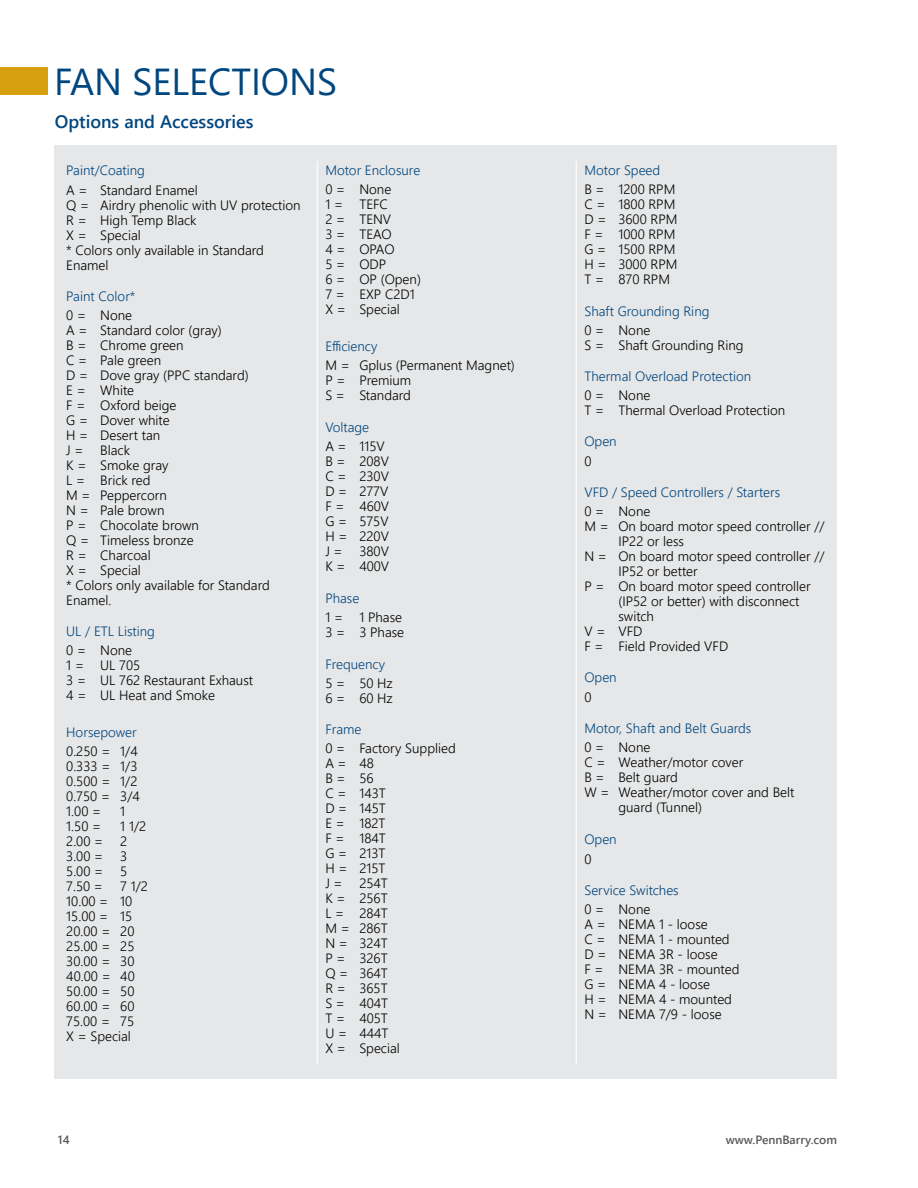
<style>
.page{position:relative;width:918px;height:1188px;background:#fff}
.page>*{position:absolute;margin:0;border:0;box-sizing:border-box;transform-origin:0 0}
.t1{font:37.5px "Segoe UI";color:#00467f}
.t2{font:600 18px "Segoe UI";color:#00467f}
.t3{font:300 13.5px/15px "Segoe UI";color:#000}
.t4{font:300 13.5px "Segoe UI";color:#00467f}
.t5{font:600 12px "Segoe UI";color:#58595b}
</style>
<div class="page">
<div style="left:0;top:68px;width:48px;height:27px;background:#d59f0f"></div>
<div style="left:55px;top:145px;width:782px;height:934px;background:#e6e7e8"></div>
<hr style="left:317px;top:161px;width:1px;height:904px;background:#fff">
<hr style="left:576px;top:161px;width:1px;height:904px;background:#fff">
<h1 class="t1" style="left:54px;top:46px;width:285px">FAN SELECTIONS</h1>
<h2 class="t2" style="left:55px;top:105px;width:200px">Options and Accessories</h2>
<p class="t4" style="left:66px;top:158px;width:80px">Paint/Coating</p>
<p class="t3" style="left:66px;top:181px;width:236px">A = Standard Enamel<br>Q = Airdry phenolic with UV protection<br>R = High Temp Black<br>X = Special<br>* Colors only available in Standard<br>Enamel</p>
<p class="t4" style="left:66px;top:283px;width:71px">Paint Color*</p>
<p class="t3" style="left:66px;top:306px;width:205px">0 = None<br>A = Standard color (gray)<br>B = Chrome green<br>C = Pale green<br>D = Dove gray (PPC standard)<br>E = White<br>F = Oxford beige<br>G = Dover white<br>H = Desert tan<br>J = Black<br>K = Smoke gray<br>L = Brick red<br>M = Peppercorn<br>N = Pale brown<br>P = Chocolate brown<br>Q = Timeless bronze<br>R = Charcoal<br>X = Special<br>* Colors only available for Standard<br>Enamel.</p>
<p class="t4" style="left:66px;top:619px;width:90px">UL / ETL Listing</p>
<p class="t3" style="left:66px;top:642px;width:188px">0 = None<br>1 = UL 705<br>3 = UL 762 Restaurant Exhaust<br>4 = UL Heat and Smoke</p>
<p class="t4" style="left:66px;top:720px;width:72px">Horsepower</p>
<p class="t3" style="left:66px;top:743px;width:75px">0.250 = 1/4<br>0.333 = 1/3<br>0.500 = 1/2<br>0.750 = 3/4<br>1.00 =</p>
<p class="t3" style="left:120px;top:803px;width:7px">1</p>
<p class="t3" style="left:66px;top:818px;width:36px">1.50 =</p>
<p class="t3" style="left:120px;top:818px;width:28px">1 1/2</p>
<p class="t3" style="left:66px;top:833px;width:39px">2.00 =</p>
<p class="t3" style="left:120px;top:833px;width:9px">2</p>
<p class="t3" style="left:66px;top:848px;width:39px">3.00 =</p>
<p class="t3" style="left:120px;top:848px;width:9px">3</p>
<p class="t3" style="left:66px;top:863px;width:39px">5.00 =</p>
<p class="t3" style="left:120px;top:863px;width:9px">5</p>
<p class="t3" style="left:66px;top:878px;width:38px">7.50 =</p>
<p class="t3" style="left:66px;top:878px;width:83px;text-indent:54px">7 1/2<br>10.00 = 10<br>15.00 = 15<br>20.00 = 20<br>25.00 = 25<br>30.00 = 30<br>40.00 = 40<br>50.00 = 50<br>60.00 = 60<br>75.00 = 75<br>X = Special</p>
<p class="t4" style="left:325px;top:158px;width:96px">Motor Enclosure</p>
<p class="t3" style="left:325px;top:181px;width:97px">0 = None<br>1 = TEFC<br>2 = TENV<br>3 = TEAO<br>4 = OPAO<br>5 = ODP<br>6 = OP (Open)<br>7 = EXP C2D1<br>X = Special</p>
<p class="t4" style="left:325px;top:334px;width:54px">Efficiency</p>
<p class="t3" style="left:325px;top:357px;width:191px">M = Gplus (Permanent Magnet)<br>P = Premium<br>S = Standard</p>
<p class="t4" style="left:325px;top:414px;width:45px">Voltage</p>
<p class="t3" style="left:325px;top:437px;width:65px">A = 115V<br>B = 208V<br>C = 230V<br>D = 277V<br>F = 460V<br>G = 575V<br>H = 220V<br>J = 380V<br>K = 400V</p>
<p class="t4" style="left:325px;top:586px;width:36px">Phase</p>
<p class="t3" style="left:325px;top:609px;width:80px">1 = 1 Phase<br>3 = 3 Phase</p>
<p class="t4" style="left:325px;top:651px;width:61px">Frequency</p>
<p class="t3" style="left:325px;top:674px;width:69px">5 = 50 Hz<br>6 = 60 Hz</p>
<p class="t4" style="left:325px;top:717px;width:38px">Frame</p>
<p class="t3" style="left:325px;top:740px;width:132px">0 = Factory Supplied<br>A = 48<br>B = 56<br>C = 143T<br>D = 145T<br>E = 182T<br>F = 184T<br>G = 213T<br>H = 215T<br>J = 254T<br>K = 256T<br>L = 284T<br>M = 286T<br>N = 324T<br>P = 326T<br>Q = 364T<br>R = 365T<br>S = 404T<br>T = 405T<br>U = 444T<br>X = Special</p>
<p class="t4" style="left:584px;top:158px;width:77px">Motor Speed</p>
<p class="t3" style="left:584px;top:181px;width:95px">B = 1200 RPM<br>C = 1800 RPM<br>D = 3600 RPM<br>F = 1000 RPM<br>G = 1500 RPM<br>H = 3000 RPM<br>T = 870 RPM</p>
<p class="t4" style="left:584px;top:298px;width:127px">Shaft Grounding Ring</p>
<p class="t3" style="left:584px;top:321px;width:161px">0 = None<br>S = Shaft Grounding Ring</p>
<p class="t4" style="left:584px;top:363px;width:168px">Thermal Overload Protection</p>
<p class="t3" style="left:584px;top:387px;width:202px">0 = None<br>T = Thermal Overload Protection</p>
<p class="t4" style="left:584px;top:429px;width:34px">Open</p>
<p class="t3" style="left:584px;top:452px;width:9px">0</p>
<p class="t4" style="left:584px;top:479px;width:197px">VFD / Speed Controllers / Starters</p>
<p class="t3" style="left:584px;top:503px;width:67px">0 = None</p>
<p class="t3" style="left:584px;top:518px;width:242px">M = On board motor speed controller //</p>
<p class="t3" style="left:618px;top:533px;width:67px">IP22 or less</p>
<p class="t3" style="left:584px;top:548px;width:242px">N = On board motor speed controller //</p>
<p class="t3" style="left:618px;top:563px;width:81px">IP52 or better</p>
<p class="t3" style="left:584px;top:578px;width:228px">P = On board motor speed controller</p>
<p class="t3" style="left:618px;top:593px;width:183px">(IP52 or better) with disconnect</p>
<p class="t3" style="left:618px;top:608px;width:37px">switch</p>
<p class="t3" style="left:584px;top:623px;width:60px">V = VFD</p>
<p class="t3" style="left:584px;top:638px;width:145px">F = Field Provided VFD</p>
<p class="t4" style="left:584px;top:665px;width:34px">Open</p>
<p class="t3" style="left:584px;top:688px;width:9px">0</p>
<p class="t4" style="left:584px;top:715px;width:168px">Motor, Shaft and Belt Guards</p>
<p class="t3" style="left:584px;top:738px;width:67px">0 = None</p>
<p class="t3" style="left:584px;top:753px;width:160px">C = Weather/motor cover</p>
<p class="t3" style="left:584px;top:768px;width:95px">B = Belt guard</p>
<p class="t3" style="left:584px;top:783px;width:212px">W = Weather/motor cover and Belt</p>
<p class="t3" style="left:618px;top:798px;width:85px">guard (Tunnel)</p>
<p class="t4" style="left:584px;top:827px;width:34px">Open</p>
<p class="t3" style="left:584px;top:850px;width:9px">0</p>
<p class="t4" style="left:584px;top:877px;width:96px">Service Switches</p>
<p class="t3" style="left:584px;top:901px;width:157px">0 = None<br>A = NEMA 1 - loose<br>C = NEMA 1 - mounted<br>D = NEMA 3R - loose<br>F = NEMA 3R - mounted<br>G = NEMA 4 - loose<br>H = NEMA 4 - mounted<br>N = NEMA 7/9 - loose</p>
<p class="t5" style="left:58px;top:1129px;width:13px">14</p>
<p class="t5" style="left:726px;top:1129px;width:113px">www.PennBarry.com</p>
</div>
